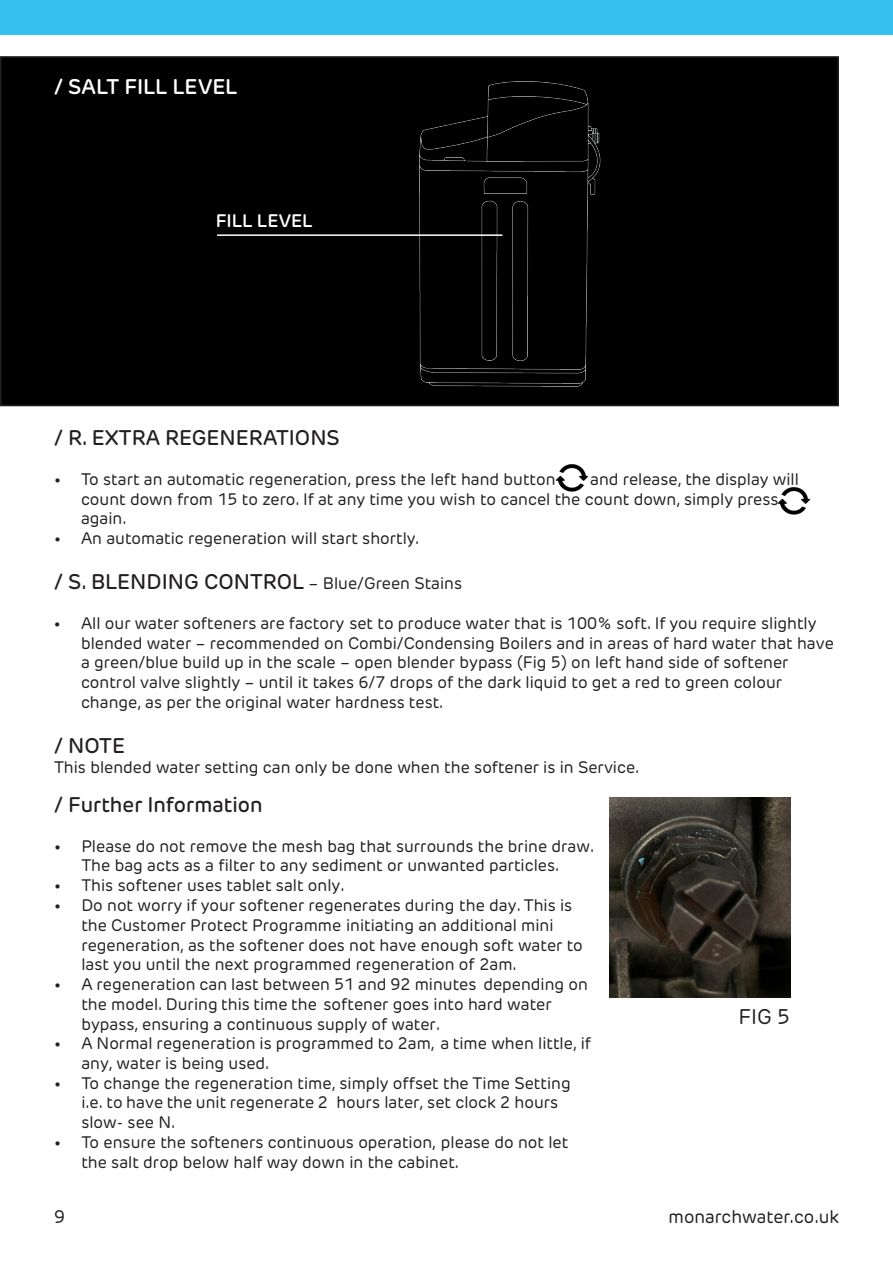
<style>
.page{position:relative;width:893px;height:1263px;background:#fff}
.page>*{position:absolute;margin:0;border:0;box-sizing:border-box;transform-origin:0 0}
.t1{font:500 21px "New Rubrik";color:#231f20}
.t2{font:600 21px "New Rubrik";color:#fff}
.t3{font:21px "New Rubrik";color:#231f20}
.t4{font:18px "New Rubrik";color:#231f20}
.t5{font:600 18px "New Rubrik";color:#fff}
.t6{font:16.5px/19.8px "New Rubrik";color:#231f20}
.s1{font-weight:400;font-size:16.5px}
</style>
<div class="page">
<img style="left:555px;top:464px;width:34px;height:28px">
<img style="left:777px;top:487px;width:34px;height:28px">
<img style="left:609px;top:797px;width:181px;height:200px">
<div style="left:0;top:0;width:893px;height:35px;background:#35c0f0"></div>
<div style="left:1px;top:57px;width:837px;height:348px;background:#000"></div>
<img style="left:369px;top:56px;width:270px;height:351px">
<hr style="left:217px;top:234px;width:285px;height:2px;background:#fff">
<p class="t2" style="left:54px;top:73px;width:185px">/ SALT FILL LEVEL</p>
<p class="t5" style="left:216px;top:209px;width:98px">FILL LEVEL</p>
<p class="t1" style="left:54px;top:425px;width:287px">/ R. EXTRA REGENERATIONS</p>
<p class="t6" style="left:54px;top:469px;width:503px">• To start an automatic regeneration, press the left hand button</p>
<p class="t6" style="left:81px;top:469px;width:719px;text-indent:509px">and release, the display will count down from 15 to zero. If at any time you wish to cancel the count down, simply press again.</p>
<p class="t6" style="left:54px;top:528px;width:367px">• An automatic regeneration will start shortly.</p>
<p class="t1" style="left:54px;top:569px;width:410px">/ S. BLENDING CONTROL <span class="s1">– Blue/Green Stains</span></p>
<p class="t6" style="left:81px;top:613px;width:754px;text-indent:-27px">• All our water softeners are factory set to produce water that is 100% soft. If you require slightly blended water – recommended on Combi/Condensing Boilers and in areas of hard water that have a green/blue build up in the scale – open blender bypass (Fig 5) on left hand side of softener control valve slightly – until it takes 6/7 drops of the dark liquid to get a red to green colour change, as per the original water hardness test.</p>
<p class="t1" style="left:54px;top:733px;width:73px">/ NOTE</p>
<p class="t6" style="left:54px;top:757px;width:587px">This blended water setting can only be done when the softener is in Service.</p>
<p class="t1" style="left:54px;top:792px;width:210px">/ Further Information</p>
<p class="t6" style="left:54px;top:836px;width:541px;text-align:center">• Please do not remove the mesh bag that surrounds the brine draw.<br>The bag acts as a filter to any sediment or unwanted particles.</p>
<p class="t6" style="left:54px;top:875px;width:292px">• This softener uses tablet salt only.</p>
<p class="t6" style="left:81px;top:895px;width:503px;text-indent:-27px">• Do not worry if your softener regenerates during the day. This is the Customer Protect Programme initiating an additional mini regeneration, as the softener does not have enough soft water to last you until the next programmed regeneration of 2am.</p>
<p class="t6" style="left:81px;top:974px;width:508px;text-indent:-27px">• A regeneration can last between 51 and 92 minutes depending on the model. During this time the softener goes into hard water bypass, ensuring a continuous supply of water.</p>
<p class="t6" style="left:81px;top:1034px;width:511px;text-indent:-27px">• A Normal regeneration is programmed to 2am, a time when little, if any, water is being used.</p>
<p class="t6" style="left:81px;top:1073px;width:491px;text-indent:-27px">• To change the regeneration time, simply offset the Time Setting i.e. to have the unit regenerate 2 hours later, set clock 2 hours slow- see N.</p>
<p class="t6" style="left:81px;top:1132px;width:488px;text-indent:-27px">• To ensure the softeners continuous operation, please do not let the salt drop below half way down in the cabinet.</p>
<p class="t4" style="left:54px;top:1205px;width:12px">9</p>
<p class="t4" style="left:668px;top:1206px;width:172px">monarchwater.co.uk</p>
<p class="t3" style="left:738px;top:1004px;width:53px">FIG 5</p>
</div>
